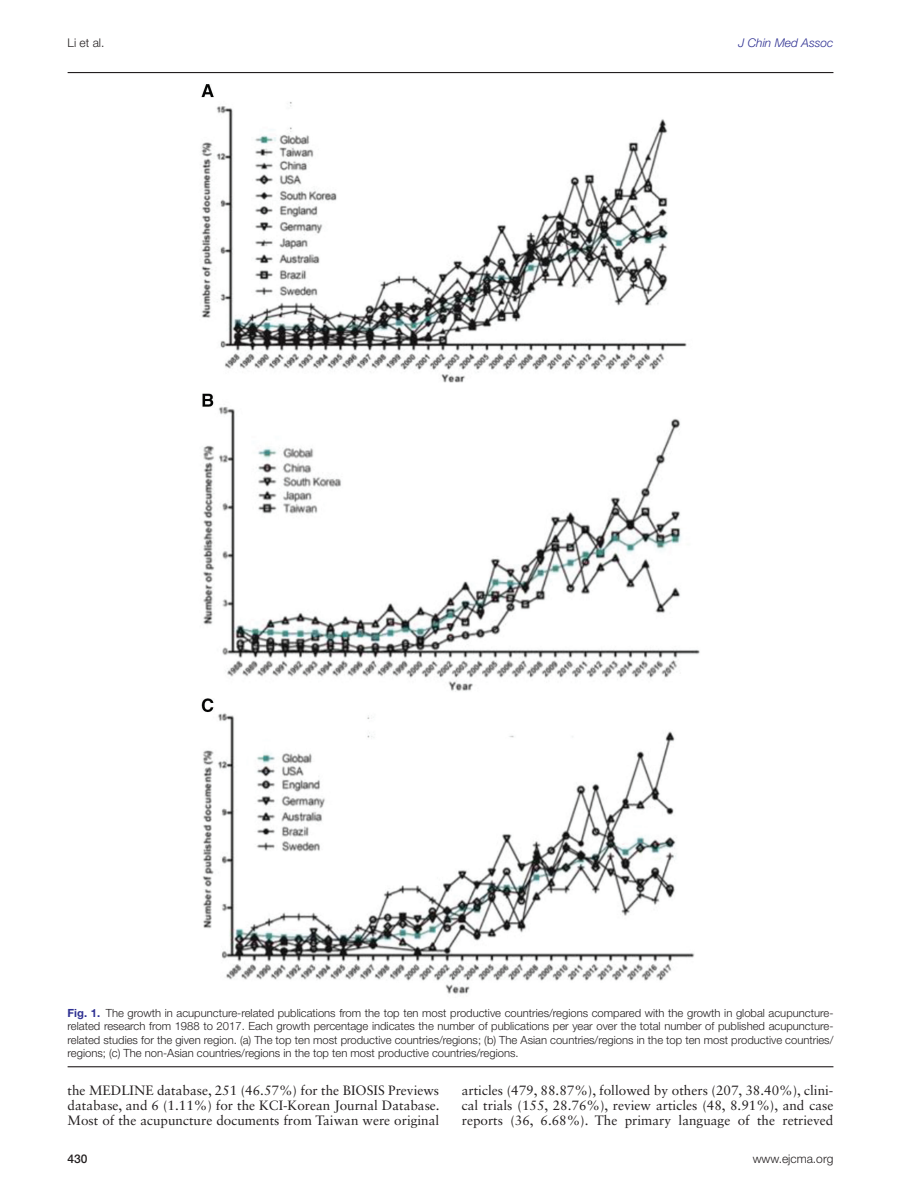
<style>
.page{position:relative;width:901px;height:1199px;background:#fff}
.page>*{position:absolute;margin:0;border:0;box-sizing:border-box;transform-origin:0 0}
.t1{font:13.5px/15px "Sabon LT Std";color:#231f20;text-align:justify}
.t2{font:300 12px "Helvetica Neue LT Std";color:#231f20}
.t3{font:italic 300 12px "Helvetica Neue LT Std";color:#2e3092}
.t4{font:500 12px "Helvetica Neue LT Std";color:#231f20}
.t5{font:300 11.25px/13.5px "Helvetica Neue LT Std";color:#231f20;text-align:justify}
.s1{font-weight:700;color:#2e3092}
</style>
<div class="page">
<img style="left:201px;top:84px;width:499px;height:910px">
<hr style="left:68px;top:72px;width:765px;height:1px;background:#231f20">
<hr style="left:68px;top:1065px;width:765px;height:1px;background:#231f20">
<p class="t2" style="left:68px;top:35px;width:38px">Li et al.</p>
<p class="t3" style="left:738px;top:36px;width:96px">J Chin Med Assoc</p>
<p class="t5" style="left:68px;top:1005px;width:767px"><span class="s1">Fig. 1.</span> The growth in acupuncture-related publications from the top ten most productive countries/regions compared with the growth in global acupuncture&shy;related research from 1988 to 2017. Each growth percentage indicates the number of publications per year over the total number of published acupuncture&shy;related studies for the given region. (a) The top ten most productive countries/regions; (b) The Asian countries/regions in the top ten most productive countries/ regions; (c) The non-Asian countries/regions in the top ten most productive countries/regions.</p>
<p class="t1" style="left:68px;top:1081px;width:373px">the MEDLINE database, 251 (46.57%) for the BIOSIS Previews database, and 6 (1.11%) for the KCI-Korean Journal Database.<br>Most of the acupuncture documents from Taiwan were original</p>
<p class="t1" style="left:462px;top:1081px;width:373px">articles (479, 88.87%), followed by others (207, 38.40%), clini&shy;cal trials (155, 28.76%), review articles (48, 8.91%), and case reports (36, 6.68%). The primary language of the retrieved</p>
<p class="t4" style="left:68px;top:1151px;width:22px">430</p>
<p class="t2" style="left:752px;top:1151px;width:82px">www.ejcma.org</p>
</div>
